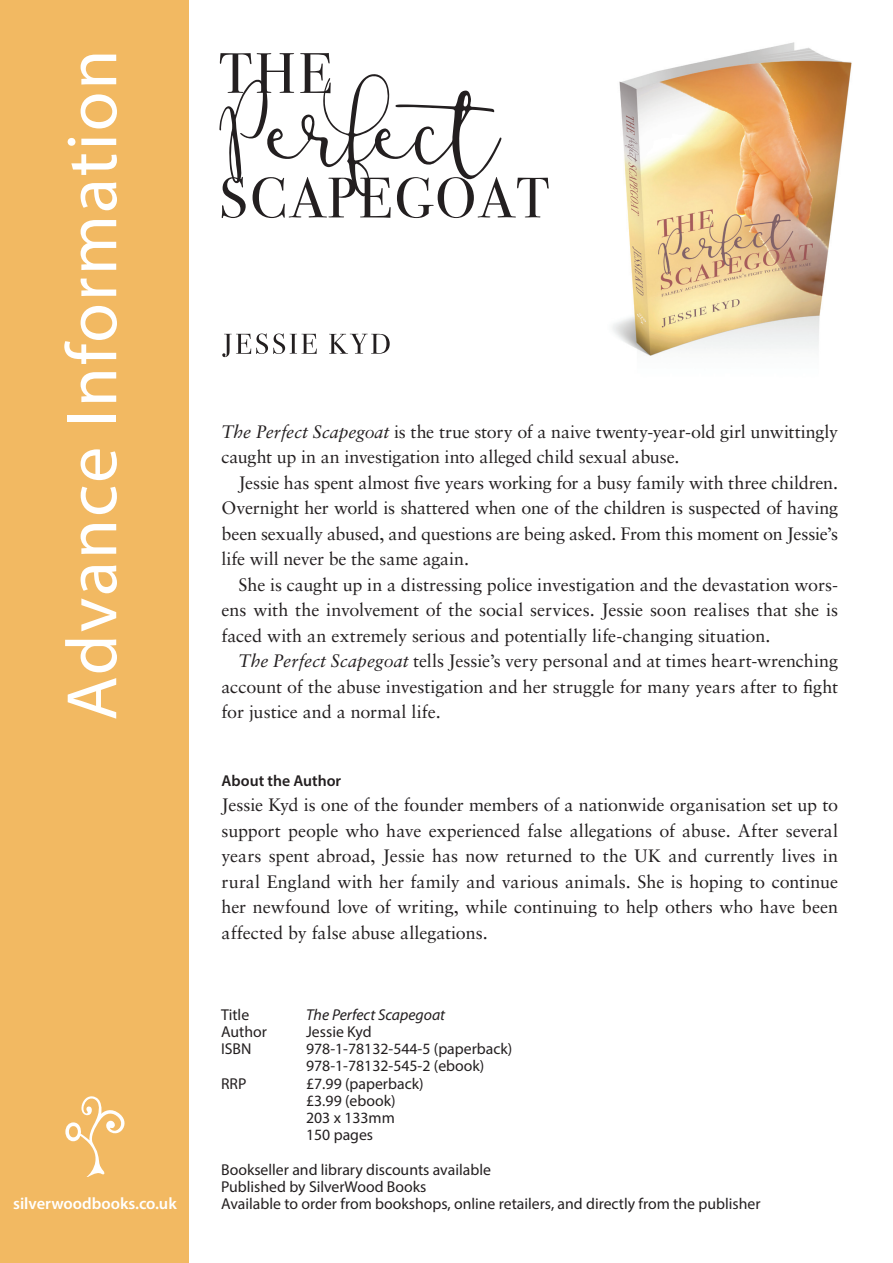
<style>
.page{position:relative;width:893px;height:1263px;background:#fff}
.page>*{position:absolute;margin:0;border:0;box-sizing:border-box;transform-origin:0 0}
.t1{font:72px "Myriad Pro";letter-spacing:.03em;color:#fff}
.t2{font:18px/25.5px "Sabon";letter-spacing:-.01em;color:#231f20;text-align:justify}
.t3{font:600 16.5px "Myriad Pro";color:#fff}
.t4{font:15.75px/17.2px "Myriad Pro";color:#231f20}
.t5{font:italic 15.75px "Myriad Pro";color:#231f20}
.t6{font:600 15.75px "Myriad Pro";color:#231f20}
.s1{font-style:italic}
</style>
<div class="page">
<div style="left:0;top:0;width:189px;height:1263px;background:#f2b962"></div>
<svg style="left:65px;top:1096px;width:60px;height:80px"></svg>
<img style="left:612px;top:42px;width:240px;height:314px">
<svg style="left:219px;top:53px;width:330px;height:165px"></svg>
<svg style="left:222px;top:333px;width:95px;height:24px"></svg>
<svg style="left:329px;top:334px;width:61px;height:20px"></svg>
<h1 class="t1" style="left:48px;top:720px;width:672px;rotate:-90deg">Advance Information</h1>
<p class="t3" style="left:13px;top:1193px;width:165px">silverwoodbooks.co.uk</p>
<p class="t2" style="left:222px;top:419px;width:618px"><span class="s1">The Perfect Scapegoat</span> is the true story of a naive twenty-year-old girl unwittingly caught up in an investigation into alleged child sexual abuse.</p>
<p class="t2" style="left:222px;top:470px;width:618px;text-indent:17px">Jessie has spent almost five years working for a busy family with three children.<br>Overnight her world is shattered when one of the children is suspected of having been sexually abused, and questions are being asked. From this moment on Jessie’s life will never be the same again.</p>
<p class="t2" style="left:222px;top:572px;width:618px;text-indent:17px">She is caught up in a distressing police investigation and the devastation wors&shy;ens with the involvement of the social services. Jessie soon realises that she is faced with an extremely serious and potentially life-changing situation.</p>
<p class="t2" style="left:222px;top:648px;width:618px;text-indent:17px"><span class="s1">The Perfect Scapegoat</span> tells Jessie’s very personal and at times heart-wrenching account of the abuse investigation and her struggle for many years after to fight for justice and a normal life.</p>
<p class="t6" style="left:222px;top:770px;width:121px">About the Author</p>
<p class="t2" style="left:222px;top:792px;width:618px">Jessie Kyd is one of the founder members of a nationwide organisation set up to support people who have experienced false allegations of abuse. After several years spent abroad, Jessie has now returned to the UK and currently lives in rural England with her family and various animals. She is hoping to continue her newfound love of writing, while continuing to help others who have been affected by false abuse allegations.</p>
<p class="t4" style="left:221px;top:1005px;width:30px">Title</p>
<p class="t5" style="left:306px;top:1005px;width:141px">The Perfect Scapegoat</p>
<p class="t4" style="left:221px;top:1023px;width:47px">Author</p>
<p class="t4" style="left:306px;top:1023px;width:67px">Jessie Kyd</p>
<p class="t4" style="left:221px;top:1040px;width:32px">ISBN</p>
<p class="t4" style="left:306px;top:1040px;width:208px">978-1-78132-544-5 (paperback)<br>978-1-78132-545-2 (ebook)</p>
<p class="t4" style="left:221px;top:1074px;width:27px">RRP</p>
<p class="t4" style="left:306px;top:1074px;width:119px">£7.99 (paperback) £3.99 (ebook)<br>203 x 133mm<br>150 pages</p>
<p class="t4" style="left:221px;top:1161px;width:541px">Bookseller and library discounts available<br>Published by SilverWood Books<br>Available to order from bookshops, online retailers, and directly from the publisher</p>
</div>
